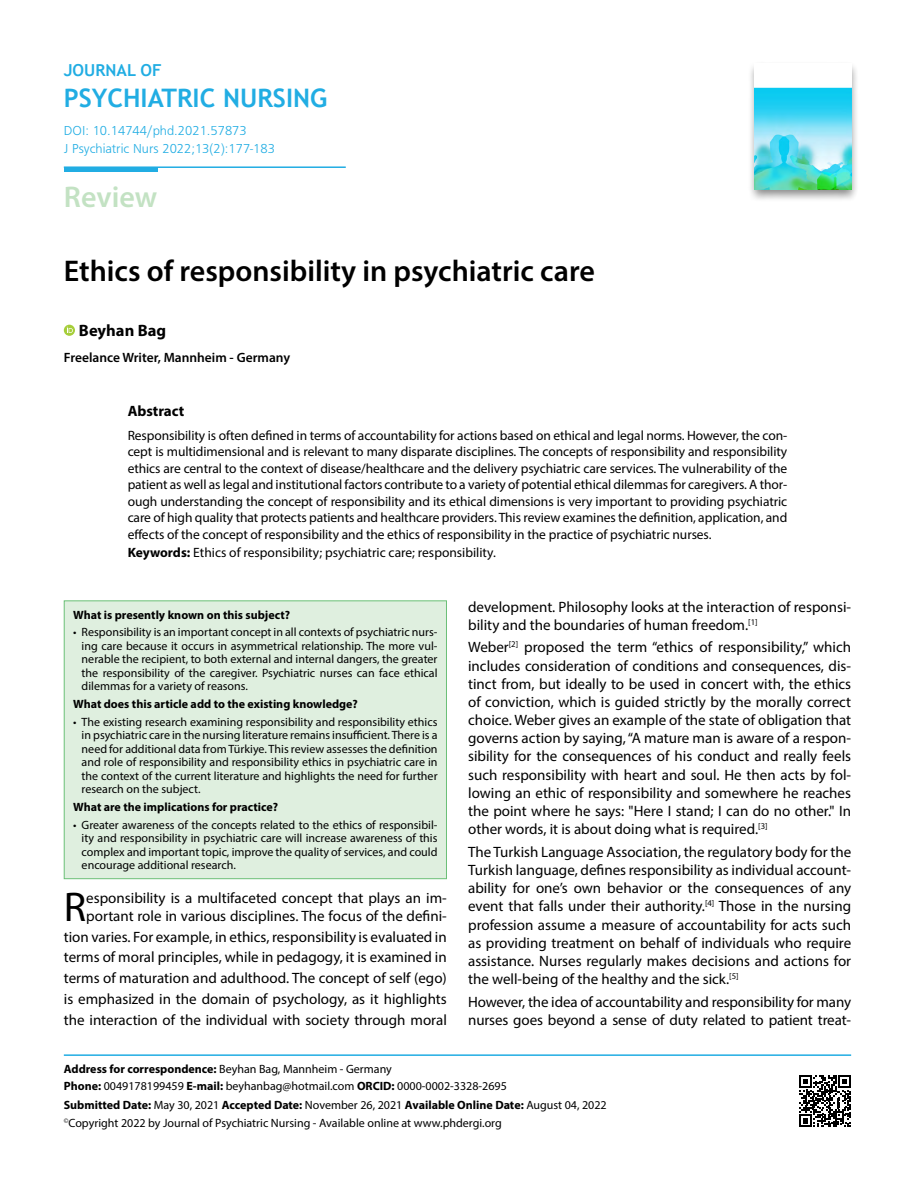
<style>
.page{position:relative;width:915px;height:1191px;background:#fff}
.page>*{position:absolute;margin:0;border:0;box-sizing:border-box;transform-origin:0 0}
.t1{font:41.7px "Myriad Pro";color:#000}
.t2{font:600 30px "Myriad Pro";color:#000}
.t3{font:600 30px "Myriad Pro";color:#c3e2c3}
.t4{font:700 25.5px "Trebuchet MS";color:#21ade3}
.t5{font:700 16.5px "Trebuchet MS";color:#21ade3}
.t6{font:700 16.5px "Myriad Pro";color:#000}
.t7{font:15px/18.1px "Myriad Pro";color:#000}
.t8{font:700 15px "Myriad Pro";color:#000}
.t9{font:13.5px/16.5px "Myriad Pro";letter-spacing:-.005em;color:#000;text-align:justify}
.t10{font:13.5px/18px "Frugal Normal Tr";color:#21ade3}
.t11{font:600 13.5px "Myriad Pro";color:#000}
.t12{font:12px/13.5px "Myriad Pro";color:#000;text-align:justify}
.t13{font:700 12px "Myriad Pro";color:#000}
.s1{font-weight:700}
</style>
<div class="page">
<hr style="left:64px;top:1054px;width:786px;height:2px;background:#21ade3">
<div style="left:746px;top:60px;width:112px;height:143px;background:#000;opacity:.45"></div>
<img style="left:754px;top:64px;width:96px;height:126px">
<hr style="left:64px;top:166px;width:281px;height:2px;background:#21ade3">
<div style="left:64px;top:167px;width:93px;height:5px;background:#21ade3"></div>
<div style="left:64px;top:325px;width:11px;height:11px;background:#a6ce3a;border-radius:50%"></div>
<svg style="left:67px;top:327px;width:6px;height:6px"></svg>
<svg style="left:799px;top:1075px;width:51px;height:52px"></svg>
<div style="left:64px;top:600px;width:382px;height:279px;background:#dfefdf;border:1px solid #6bc077"></div>
<p class="t5" style="left:64px;top:60px;width:99px">JOURNAL OF</p>
<h3 class="t4" style="left:64px;top:82px;width:265px">PSYCHIATRIC NURSING</h3>
<p class="t10" style="left:64px;top:122px;width:213px">DOI: 10.14744/phd.2021.57873<br>J Psychiatric Nurs 2022;13(2):177-183</p>
<h2 class="t3" style="left:64px;top:177px;width:95px">Review</h2>
<h2 class="t2" style="left:64px;top:252px;width:532px">Ethics of responsibility in psychiatric care</h2>
<p class="t6" style="left:79px;top:319px;width:89px">Beyhan Bag</p>
<p class="t11" style="left:64px;top:349px;width:228px">Freelance Writer, Mannheim - Germany</p>
<p class="t8" style="left:128px;top:401px;width:58px">Abstract</p>
<p class="t9" style="left:128px;top:426px;width:661px">Responsibility is often defined in terms of accountability for actions based on ethical and legal norms. However, the con&shy;cept is multidimensional and is relevant to many disparate disciplines. The concepts of responsibility and responsibility ethics are central to the context of disease/healthcare and the delivery psychiatric care services. The vulnerability of the patient as well as legal and institutional factors contribute to a variety of potential ethical dilemmas for caregivers. A thor&shy;ough understanding the concept of responsibility and its ethical dimensions is very important to providing psychiatric care of high quality that protects patients and healthcare providers. This review examines the definition, application, and effects of the concept of responsibility and the ethics of responsibility in the practice of psychiatric nurses.</p>
<p class="t9" style="left:128px;top:544px;width:369px"><span class="s1">Keywords:</span> Ethics of responsibility; psychiatric care; responsibility.</p>
<p class="t13" style="left:73px;top:607px;width:218px">What is presently known on this subject?</p>
<p class="t12" style="left:82px;top:625px;width:357px;text-indent:-9px">• Responsibility is an important concept in all contexts of psychiatric nurs&shy;ing care because it occurs in asymmetrical relationship. The more vul&shy;nerable the recipient, to both external and internal dangers, the greater the responsibility of the caregiver. Psychiatric nurses can face ethical dilemmas for a variety of reasons.</p>
<p class="t13" style="left:73px;top:696px;width:286px">What does this article add to the existing knowledge?</p>
<p class="t12" style="left:82px;top:715px;width:357px;text-indent:-9px">• The existing research examining responsibility and responsibility ethics in psychiatric care in the nursing literature remains insufficient. There is a need for additional data from Türkiye. This review assesses the definition and role of responsibility and responsibility ethics in psychiatric care in the context of the current literature and highlights the need for further research on the subject.</p>
<p class="t13" style="left:73px;top:799px;width:206px">What are the implications for practice?</p>
<p class="t12" style="left:82px;top:818px;width:357px;text-indent:-9px">• Greater awareness of the concepts related to the ethics of responsibil&shy;ity and responsibility in psychiatric care will increase awareness of this complex and important topic, improve the quality of services, and could encourage additional research.</p>
<h1 class="t1" style="left:64px;top:881px;width:24px">R</h1>
<p class="t7" style="left:86px;top:888px;width:362px">esponsibility is a multifaceted concept that plays an im&shy;portant role in various disciplines. The focus of the defini-</p>
<p class="t7" style="left:64px;top:926px;width:384px;line-height:20.7px;text-align:justify">tion varies. For example, in ethics, responsibility is evaluated in terms of moral principles, while in pedagogy, it is examined in terms of maturation and adulthood. The concept of self (ego) is emphasized in the domain of psychology, as it highlights the interaction of the individual with society through moral</p>
<p class="t7" style="left:468px;top:597px;width:384px">development. Philosophy looks at the interaction of responsi&shy;bility and the boundaries of human freedom.<sup>[1]</sup></p>
<p class="t7" style="left:468px;top:638px;width:384px;text-align:justify">Weber<sup>[2]</sup> proposed the term “ethics of responsibility,” which includes consideration of conditions and consequences, dis&shy;tinct from, but ideally to be used in concert with, the ethics of conviction, which is guided strictly by the morally correct choice. Weber gives an example of the state of obligation that governs action by saying, “A mature man is aware of a respon&shy;sibility for the consequences of his conduct and really feels such responsibility with heart and soul. He then acts by fol&shy;lowing an ethic of responsibility and somewhere he reaches the point where he says: "Here I stand; I can do no other." In other words, it is about doing what is required.<sup>[3]</sup></p>
<p class="t7" style="left:468px;top:842px;width:384px;text-align:justify">The Turkish Language Association, the regulatory body for the Turkish language, defines responsibility as individual account&shy;ability for one’s own behavior or the consequences of any event that falls under their authority.<sup>[4]</sup> Those in the nursing profession assume a measure of accountability for acts such as providing treatment on behalf of individuals who require assistance. Nurses regularly makes decisions and actions for the well-being of the healthy and the sick.<sup>[5]</sup></p>
<p class="t7" style="left:468px;top:992px;width:384px">However, the idea of accountability and responsibility for many nurses goes beyond a sense of duty related to patient treat-</p>
<p class="t12" style="left:64px;top:1061px;width:444px;line-height:16.5px"><span class="s1">Address for correspondence:</span> Beyhan Bag, Mannheim - Germany<br><span class="s1">Phone:</span> 0049178199459 <span class="s1">E-mail:</span> beyhanbag@hotmail.com <span class="s1">ORCID:</span> 0000-0002-3328-2695</p>
<p class="t12" style="left:64px;top:1095px;width:544px;line-height:18.6px"><span class="s1">Submitted Date:</span> May 30, 2021 <span class="s1">Accepted Date:</span> November 26, 2021 <span class="s1">Available Online Date:</span> August 04, 2022 <sup>©</sup>Copyright 2022 by Journal of Psychiatric Nursing - Available online at www.phdergi.org</p>
</div>
